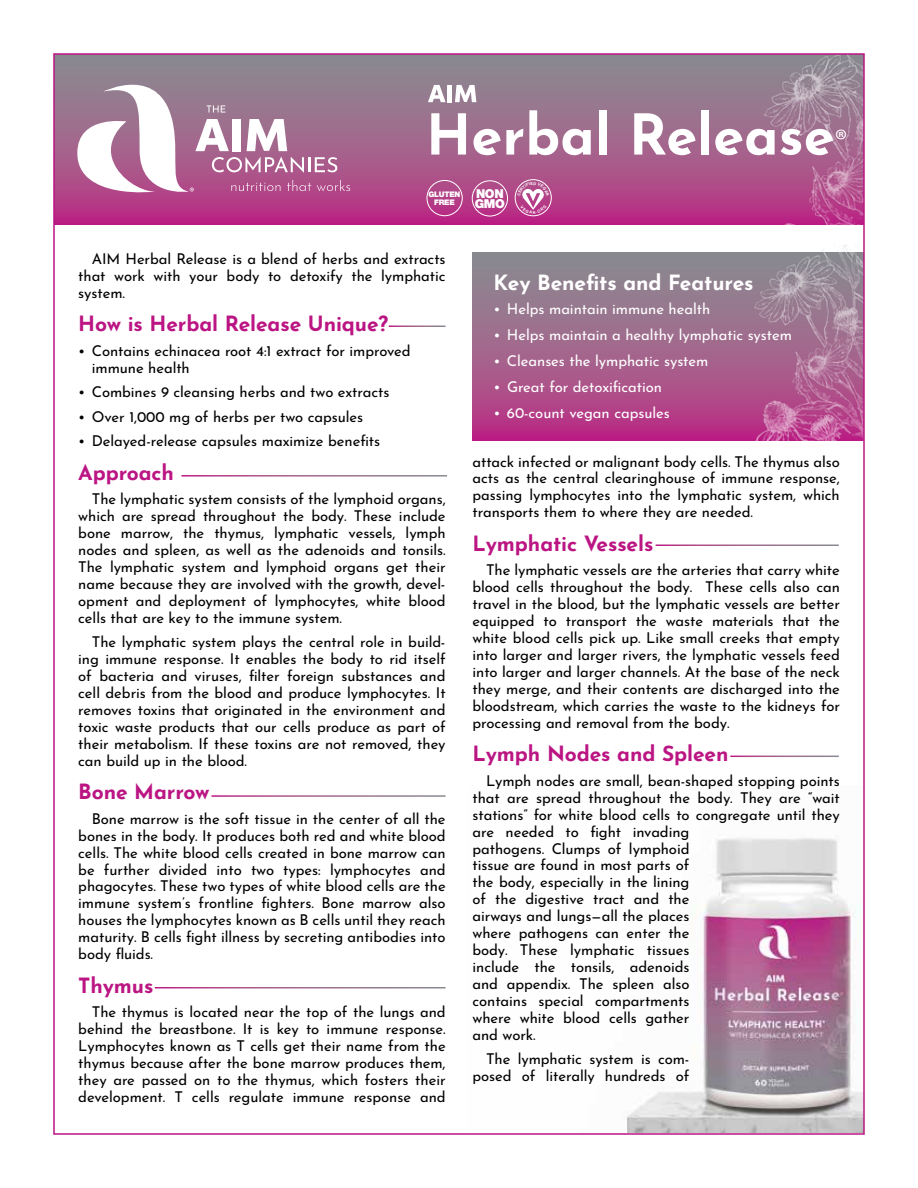
<style>
.page{position:relative;width:918px;height:1188px;background:#fff}
.page>*{position:absolute;margin:0;border:0;box-sizing:border-box;transform-origin:0 0}
.t1{font:700 56.1px "Josefin Sans";color:#fff}
.t2{font:700 21px "Josefin Sans";letter-spacing:-.005em;color:#bb1583}
.t3{font:700 21px "Josefin Sans";letter-spacing:-.005em;color:#fff}
.t4{font:100 14.85px/17px "Josefin Sans";letter-spacing:-.005em;color:#000;text-align:justify}
.t5{font:100 14.85px "Josefin Sans";letter-spacing:-.005em;color:#fff}
.t6{font:900 12.3px/10.8px "Helvetica Neue LT Std";letter-spacing:-.03em;color:#fff}
.t7{font:900 7.65px/7.6px "Helvetica Neue LT Std";letter-spacing:-.03em;color:#fff;text-align:center}
.s1{font-family:"Myriad Pro";font-weight:400;font-size:30px}
</style>
<div class="page">
<svg style="left:56px;top:56px;width:664px;height:169px;background:#a2608b"></svg>
<img style="left:624px;top:838px;width:238px;height:294px">
<svg style="left:472px;top:253px;width:244px;height:188px;background:#a1628b"></svg>
<svg style="left:77px;top:85px;width:273px;height:107px"></svg>
<img style="left:716px;top:245px;width:146px;height:196px">
<img style="left:720px;top:56px;width:142px;height:169px">
<svg style="left:428px;top:85px;width:18px;height:17px"></svg>
<hr style="left:448px;top:85px;width:4px;height:17px;background:#fff">
<svg style="left:455px;top:85px;width:21px;height:17px"></svg>
<div style="left:427px;top:180px;width:36px;height:36px;border:1px solid #fff;border-radius:50%"></div>
<div style="left:472px;top:180px;width:36px;height:36px;border:1px solid #fff;border-radius:50%"></div>
<div style="left:515px;top:179px;width:37px;height:37px;border:1px solid #fff;border-radius:50%"></div>
<svg style="left:517px;top:182px;width:32px;height:32px"></svg>
<h1 class="t1" style="left:426px;top:85px;width:423px">Herbal Release<span class="s1">®</span></h1>
<p class="t7" style="left:429px;top:191px;width:33px">GLUTEN<br>FREE</p>
<p class="t6" style="left:475px;top:188px;width:32px">NON<br>GMO</p>
<p class="t4" style="left:78px;top:249px;width:369px;text-indent:13px">AIM Herbal Release is a blend of herbs and extracts that work with your body to detoxify the lymphatic system.</p>
<h2 class="t2" style="left:78px;top:305px;width:312px">How is Herbal Release Unique?</h2>
<p class="t4" style="left:92px;top:341px;width:320px;text-indent:-13px">• Contains echinacea root 4:1 extract for improved immune health</p>
<p class="t4" style="left:78px;top:382px;width:313px">• Combines 9 cleansing herbs and two extracts</p>
<p class="t4" style="left:78px;top:407px;width:286px">• Over 1,000 mg of herbs per two capsules</p>
<p class="t4" style="left:78px;top:431px;width:303px">• Delayed-release capsules maximize benefits</p>
<h2 class="t2" style="left:78px;top:454px;width:97px">Approach</h2>
<p class="t4" style="left:78px;top:489px;width:369px;text-indent:14px">The lymphatic system consists of the lymphoid organs, which are spread throughout the body. These include bone marrow, the thymus, lymphatic vessels, lymph nodes and spleen, as well as the adenoids and tonsils.<br>The lymphatic system and lymphoid organs get their name because they are involved with the growth, devel&shy;opment and deployment of lymphocytes, white blood cells that are key to the immune system.</p>
<p class="t4" style="left:78px;top:632px;width:369px;text-indent:13px">The lymphatic system plays the central role in build&shy;ing immune response. It enables the body to rid itself of bacteria and viruses, filter foreign substances and cell debris from the blood and produce lymphocytes. It removes toxins that originated in the environment and toxic waste products that our cells produce as part of their metabolism. If these toxins are not removed, they can build up in the blood.</p>
<h2 class="t2" style="left:78px;top:773px;width:133px">Bone Marrow</h2>
<p class="t4" style="left:78px;top:809px;width:369px;text-indent:13px">Bone marrow is the soft tissue in the center of all the bones in the body. It produces both red and white blood cells. The white blood cells created in bone marrow can be further divided into two types: lymphocytes and phagocytes. These two types of white blood cells are the immune system’s frontline fighters. Bone marrow also houses the lymphocytes known as B cells until they reach maturity. B cells fight illness by secreting antibodies into body fluids.</p>
<h2 class="t2" style="left:78px;top:967px;width:77px">Thymus</h2>
<p class="t4" style="left:78px;top:1002px;width:369px;text-indent:13px">The thymus is located near the top of the lungs and behind the breastbone. It is key to immune response.<br>Lymphocytes known as T cells get their name from the thymus because after the bone marrow produces them, they are passed on to the thymus, which fosters their development. T cells regulate immune response and</p>
<h2 class="t3" style="left:494px;top:264px;width:262px">Key Benefits and Features</h2>
<p class="t5" style="left:494px;top:298px;width:218px">• Helps maintain immune health</p>
<p class="t5" style="left:494px;top:324px;width:300px">• Helps maintain a healthy lymphatic system</p>
<p class="t5" style="left:494px;top:350px;width:216px">• Cleanses the lymphatic system</p>
<p class="t5" style="left:494px;top:376px;width:170px">• Great for detoxification</p>
<p class="t5" style="left:494px;top:402px;width:178px">• 60-count vegan capsules</p>
<p class="t4" style="left:472px;top:452px;width:369px">attack infected or malignant body cells. The thymus also acts as the central clearinghouse of immune response, passing lymphocytes into the lymphatic system, which transports them to where they are needed.</p>
<h2 class="t2" style="left:472px;top:525px;width:182px">Lymphatic Vessels</h2>
<p class="t4" style="left:473px;top:560px;width:369px;text-indent:13px">The lymphatic vessels are the arteries that carry white blood cells throughout the body. These cells also can travel in the blood, but the lymphatic vessels are better equipped to transport the waste materials that the white blood cells pick up. Like small creeks that empty into larger and larger rivers, the lymphatic vessels feed into larger and larger channels. At the base of the neck they merge, and their contents are discharged into the bloodstream, which carries the waste to the kidneys for processing and removal from the body.</p>
<h2 class="t2" style="left:472px;top:735px;width:258px">Lymph Nodes and Spleen</h2>
<p class="t4" style="left:473px;top:771px;width:369px;text-align:left;text-indent:13px">Lymph nodes are small, bean-shaped stopping points that are spread throughout the body. They are “wait stations” for white blood cells to congregate until they are needed to fight invading<br>pathogens. Clumps of lymphoid<br>tissue are found in most parts of<br>the body, especially in the lining<br>of the digestive tract and the<br>airways and lungs—all the places<br>where pathogens can enter the<br>body. These lymphatic tissues<br>include the tonsils, adenoids<br>and appendix. The spleen also<br>contains special compartments<br>where white blood cells gather<br>and work.</p>
<p class="t4" style="left:473px;top:1049px;width:218px;text-align:right">The lymphatic system is com&shy;posed of literally hundreds of</p>
</div>
